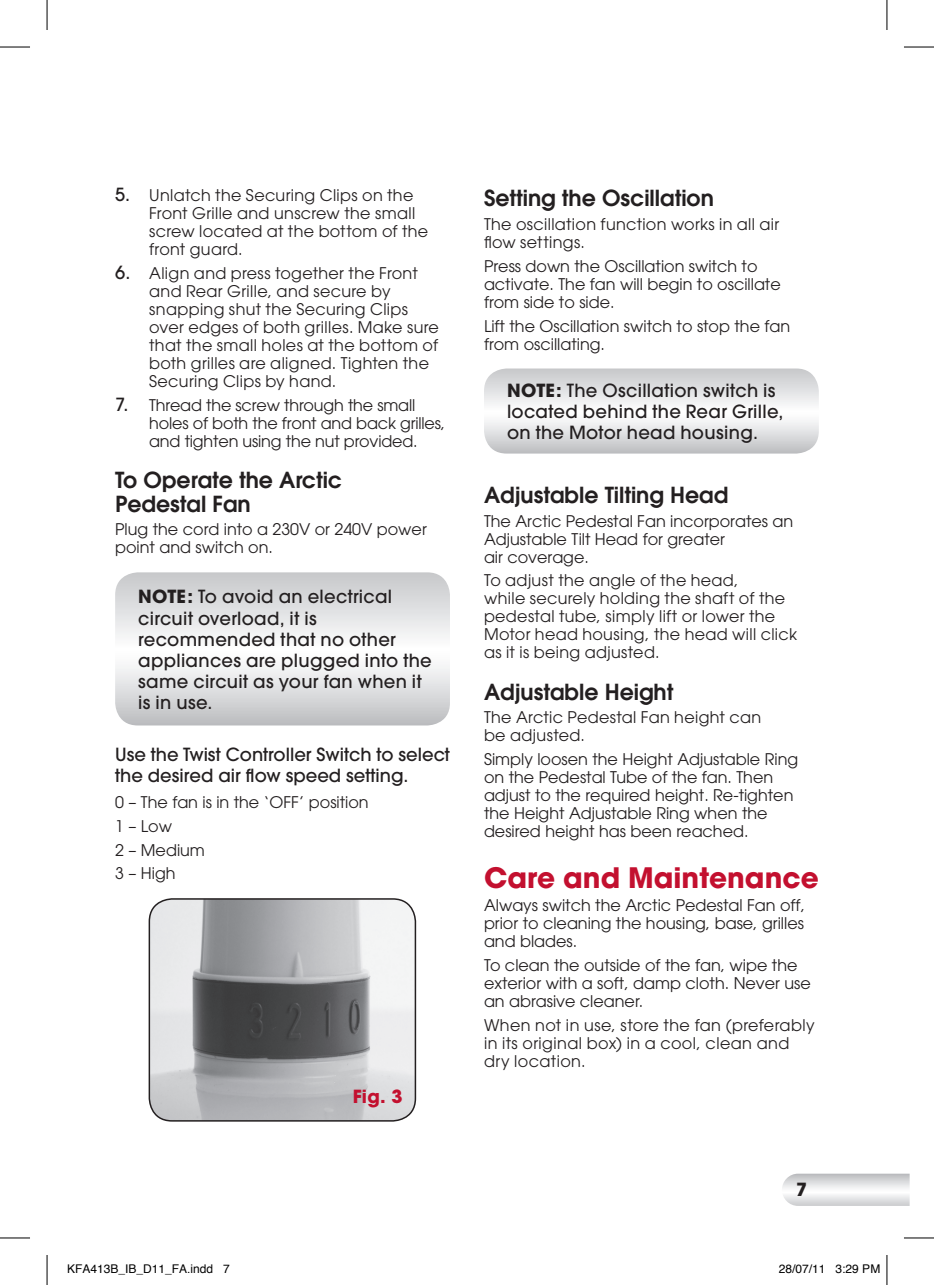
<style>
.page{position:relative;width:934px;height:1285px;background:#fff}
.page>*{position:absolute;margin:0;border:0;box-sizing:border-box;transform-origin:0 0}
.t1{font:700 28px "Avant Garde";color:#c3102f}
.t2{font:600 22px/24px "Avant Garde";color:#231f20}
.t3{font:500 18px/21px "Avant Garde";letter-spacing:.015em;color:#231f20}
.t4{font:700 18px "Avant Garde";color:#c3102f}
.t5{font:700 18px "Avant Garde";color:#231f20}
.t6{font:16px/18px "Avant Garde";color:#231f20}
.t7{font:16px/18px "Avant Garde";letter-spacing:.02em;color:#231f20}
.t8{font:16px/18px "Avant Garde";letter-spacing:.025em;color:#231f20}
.t9{font:12px "Helvetica";color:#000}
.s1{font-weight:500;font-size:18px}
.s2{font-weight:700}
</style>
<div class="page">
<svg style="left:782px;top:1173px;width:127px;height:33px"></svg>
<svg style="left:115px;top:572px;width:335px;height:153px"></svg>
<img style="left:151px;top:899px;width:264px;height:222px">
<div style="left:148px;top:898px;width:268px;height:223px;border:2px solid #231f20;border-radius:23px"></div>
<svg style="left:484px;top:368px;width:334px;height:85px"></svg>
<hr style="left:0;top:47px;width:30px;height:1px;background:#000">
<hr style="left:903px;top:47px;width:30px;height:1px;background:#000">
<hr style="left:0;top:1237px;width:30px;height:1px;background:#000">
<hr style="left:903px;top:1237px;width:30px;height:1px;background:#000">
<hr style="left:47px;top:0;width:1px;height:30px;background:#000">
<hr style="left:47px;top:1255px;width:1px;height:30px;background:#000">
<hr style="left:886px;top:0;width:1px;height:30px;background:#000">
<hr style="left:886px;top:1255px;width:1px;height:30px;background:#000">
<p class="t7" style="left:149px;top:186px;width:280px;text-indent:-34px"><span class="s1">5.</span> Unlatch the Securing Clips on the<br>Front Grille and unscrew the small screw located at the bottom of the front guard.</p>
<p class="t7" style="left:149px;top:264px;width:291px;text-indent:-34px"><span class="s1">6.</span> Align and press together the Front and Rear Grille, and secure by snapping shut the Securing Clips over edges of both grilles. Make sure that the small holes at the bottom of both grilles are aligned. Tighten the Securing Clips by hand.</p>
<p class="t6" style="left:149px;top:396px;width:297px;text-indent:-34px"><span class="s1">7.</span> Thread the screw through the small holes of both the front and back grilles, and tighten using the nut provided.</p>
<h2 class="t2" style="left:115px;top:467px;width:228px">To Operate the Arctic<br>Pedestal Fan</h2>
<p class="t6" style="left:115px;top:520px;width:313px">Plug the cord into a 230V or 240V power point and switch on.</p>
<p class="t3" style="left:138px;top:586px;width:295px"><span class="s2">NOTE:</span> To avoid an electrical circuit overload, it is recommended that no other appliances are plugged into the same circuit as your fan when it is in use.</p>
<p class="t3" style="left:115px;top:743px;width:336px">Use the Twist Controller Switch to select the desired air flow speed setting.</p>
<p class="t6" style="left:115px;top:790px;width:255px;line-height:23.6px">0 – The fan is in the ‘OFF’ position<br>1 – Low<br>2 – Medium<br>3 – High</p>
<p class="t4" style="left:352px;top:1084px;width:51px">Fig. 3</p>
<h2 class="t2" style="left:484px;top:186px;width:231px">Setting the Oscillation</h2>
<p class="t7" style="left:484px;top:215px;width:297px">The oscillation function works in all air flow settings.</p>
<p class="t6" style="left:484px;top:257px;width:298px">Press down the Oscillation switch to activate. The fan will begin to oscillate from side to side.</p>
<p class="t6" style="left:484px;top:317px;width:307px">Lift the Oscillation switch to stop the fan from oscillating.</p>
<p class="t3" style="left:507px;top:380px;width:278px"><span class="s2">NOTE:</span> The Oscillation switch is located behind the Rear Grille, on the Motor head housing.</p>
<h2 class="t2" style="left:484px;top:482px;width:246px">Adjustable Tilting Head</h2>
<p class="t6" style="left:484px;top:512px;width:310px">The Arctic Pedestal Fan incorporates an<br>Adjustable Tilt Head for greater<br>air coverage.</p>
<p class="t7" style="left:484px;top:571px;width:314px">To adjust the angle of the head,<br>while securely holding the shaft of the pedestal tube, simply lift or lower the Motor head housing, the head will click as it is being adjusted.</p>
<h2 class="t2" style="left:484px;top:679px;width:191px">Adjustable Height</h2>
<p class="t7" style="left:484px;top:708px;width:278px">The Arctic Pedestal Fan height can be adjusted.</p>
<p class="t6" style="left:484px;top:750px;width:315px">Simply loosen the Height Adjustable Ring on the Pedestal Tube of the fan. Then adjust to the required height. Re-tighten the Height Adjustable Ring when the desired height has been reached.</p>
<h1 class="t1" style="left:484px;top:859px;width:336px">Care and Maintenance</h1>
<p class="t6" style="left:484px;top:896px;width:322px;text-align:justify">Always switch the Arctic Pedestal Fan off, prior to cleaning the housing, base, grilles and blades.</p>
<p class="t6" style="left:484px;top:956px;width:328px">To clean the outside of the fan, wipe the exterior with a soft, damp cloth. Never use an abrasive cleaner.</p>
<p class="t8" style="left:484px;top:1015px;width:332px">When not in use, store the fan (preferably in its original box) in a cool, clean and dry location.</p>
<p class="t5" style="left:795px;top:1178px;width:13px">7</p>
<p class="t9" style="left:67px;top:1259px;width:164px">KFA413B_IB_D11_FA.indd 7</p>
<p class="t9" style="left:778px;top:1259px;width:103px">28/07/11 3:29 PM</p>
</div>
